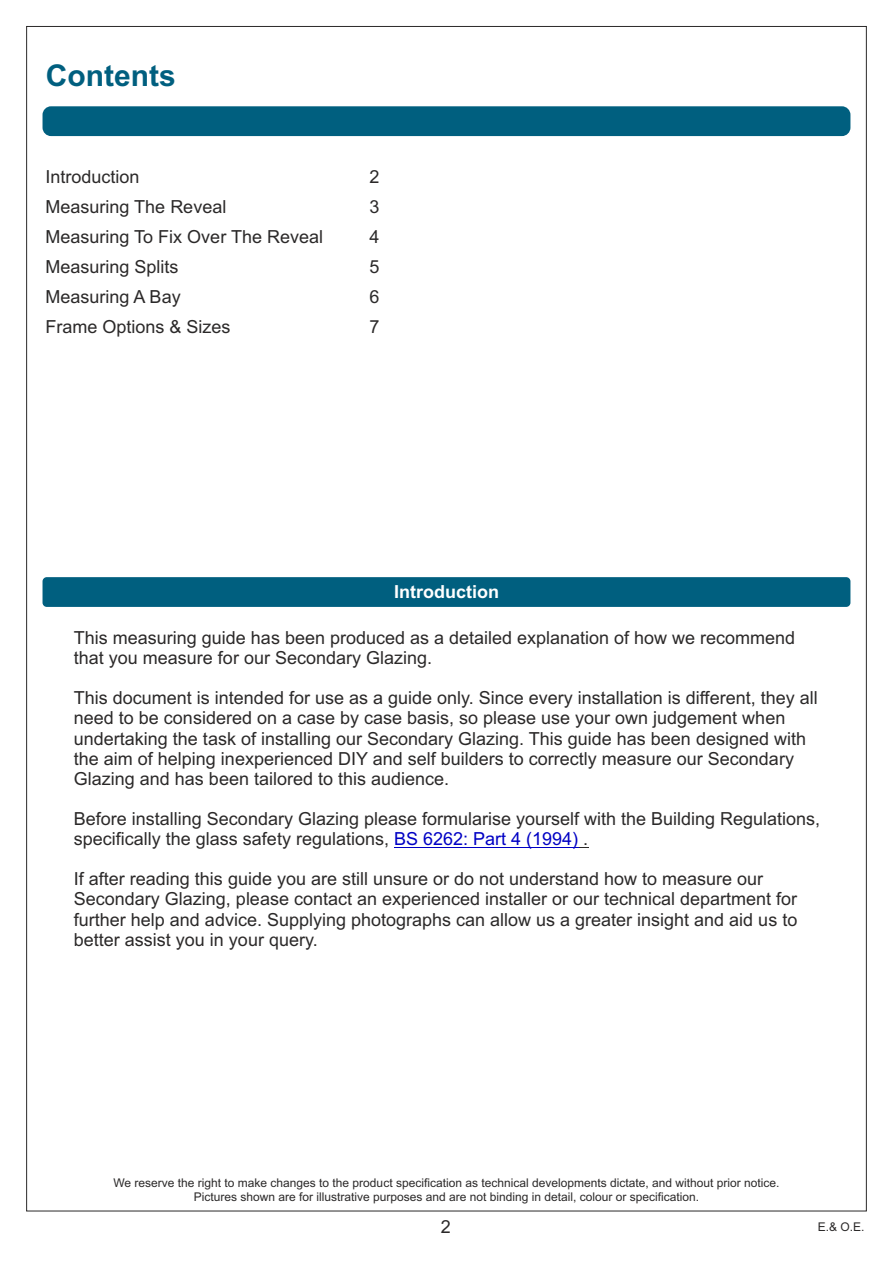
<style>
.page{position:relative;width:893px;height:1263px;background:#fff}
.page>*{position:absolute;margin:0;border:0;box-sizing:border-box;transform-origin:0 0}
.t1{font:700 30px "Arial";color:#005f7f}
.t2{font:18px/20.1px "Arial";color:#2b2929}
.t3{font:700 18px "Arial";color:#fff}
.t4{font:12px/13.4px "Arial";color:#2b2929;text-align:center}
.s1{color:#0000c4}
</style>
<div class="page">
<hr style="left:394px;top:847px;width:184px;height:1px;background:#0000c4">
<div style="left:43px;top:577px;width:807px;height:30px;background:#005f7f;border-radius:4px"></div>
<div style="left:43px;top:106px;width:807px;height:30px;background:#005f7f;border-radius:9px"></div>
<h1 class="t1" style="left:46px;top:65px;width:131px">Contents</h1>
<p class="t2" style="left:46px;top:168px;width:96px">Introduction</p>
<p class="t2" style="left:370px;top:168px;width:12px">2</p>
<p class="t2" style="left:46px;top:198px;width:182px">Measuring The Reveal</p>
<p class="t2" style="left:370px;top:198px;width:12px">3</p>
<p class="t2" style="left:46px;top:228px;width:279px">Measuring To Fix Over The Reveal</p>
<p class="t2" style="left:370px;top:228px;width:12px">4</p>
<p class="t2" style="left:46px;top:258px;width:135px">Measuring Splits</p>
<p class="t2" style="left:370px;top:258px;width:12px">5</p>
<p class="t2" style="left:46px;top:288px;width:137px">Measuring A Bay</p>
<p class="t2" style="left:370px;top:288px;width:12px">6</p>
<p class="t2" style="left:46px;top:319px;width:187px">Frame Options &amp; Sizes</p>
<p class="t2" style="left:370px;top:319px;width:12px">7</p>
<p class="t3" style="left:394px;top:585px;width:106px">Introduction</p>
<p class="t2" style="left:74px;top:629px;width:723px">This measuring guide has been produced as a detailed explanation of how we recommend that you measure for our Secondary Glazing.</p>
<p class="t2" style="left:74px;top:690px;width:745px">This document is intended for use as a guide only. Since every installation is different, they all need to be considered on a case by case basis, so please use your own judgement when undertaking the task of installing our Secondary Glazing. This guide has been designed with the aim of helping inexperienced DIY and self builders to correctly measure our Secondary Glazing and has been tailored to this audience.</p>
<p class="t2" style="left:74px;top:810px;width:748px">Before installing Secondary Glazing please formularise yourself with the Building Regulations, specifically the glass safety regulations, <span class="s1">BS 6262: Part 4 (1994)</span> .</p>
<p class="t2" style="left:74px;top:871px;width:725px">If after reading this guide you are still unsure or do not understand how to measure our Secondary Glazing, please contact an experienced installer or our technical department for further help and advice. Supplying photographs can allow us a greater insight and aid us to better assist you in your query.</p>
<p class="t4" style="left:113px;top:1177px;width:668px">We reserve the right to make changes to the product specification as technical developments dictate, and without prior notice.<br>Pictures shown are for illustrative purposes and are not binding in detail, colour or specification.</p>
<p class="t2" style="left:441px;top:1218px;width:12px">2</p>
<p class="t4" style="left:818px;top:1221px;width:48px">E.&amp; O.E.</p>
</div>
